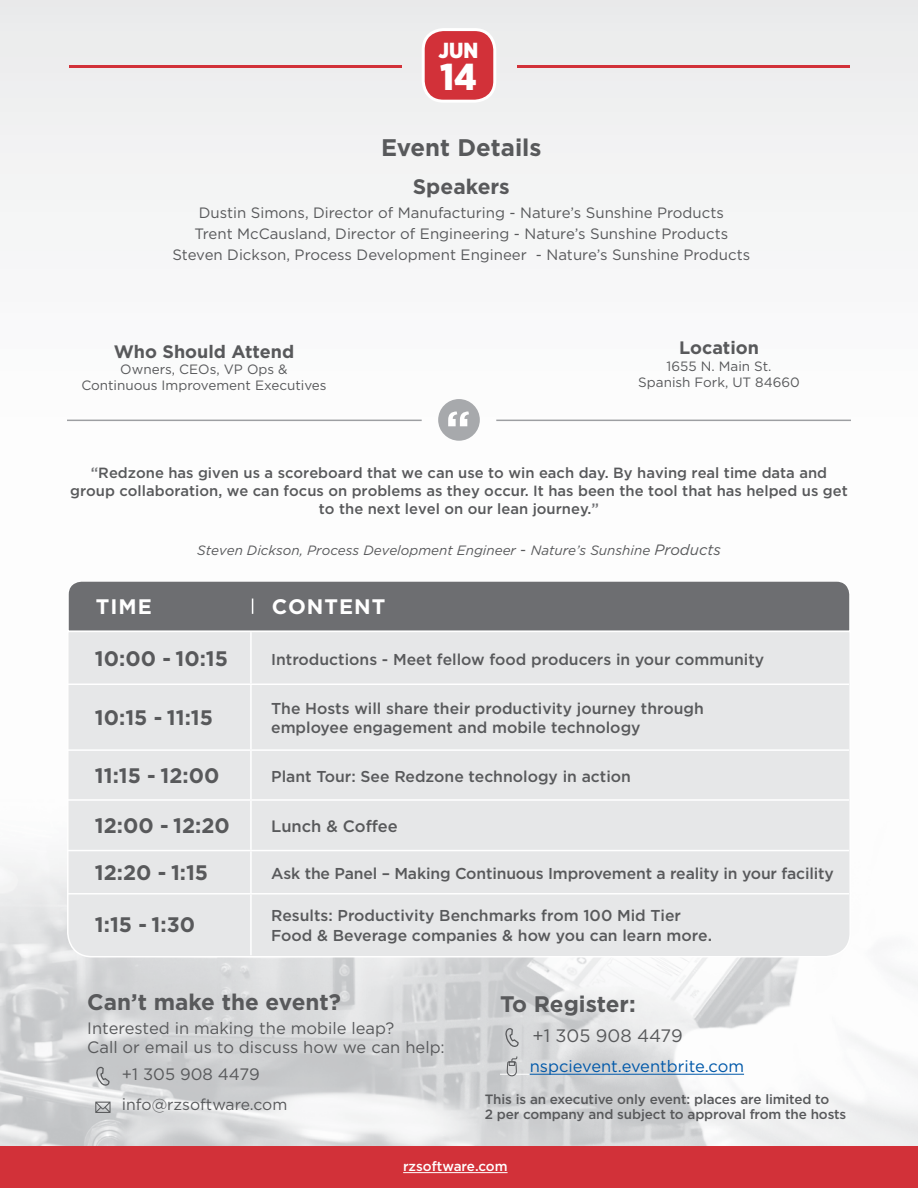
<style>
.page{position:relative;width:918px;height:1188px;background:#fff}
.page>*{position:absolute;margin:0;border:0;box-sizing:border-box;transform-origin:0 0}
.t1{font:900 37.35px "Gotham Narrow";color:#fff}
.t2{font:700 24px "Gotham";color:#58595b}
.t3{font:700 22.5px "Gotham";color:#58595b}
.t4{font:900 21.75px "Gotham Narrow";color:#fff}
.t5{font:700 21px "Gotham";color:#58595b}
.t6{font:700 21px "Gotham";letter-spacing:.05em;color:#fff}
.t7{font:700 18px "Gotham";color:#58595b}
.t8{font:18px "Gotham";color:#58595b}
.t9{font:16.5px/19.8px "Gotham";color:#58595b}
.t10{font:16.5px "Gotham";color:#0058a9}
.t11{font:500 16.5px "Gotham";color:#58595b}
.t12{font:500 15.75px/18.9px "Gotham";color:#58595b}
.t13{font:15.75px "Gotham";color:#58595b}
.t14{font:15px/21px "Gotham";color:#58595b;text-align:center}
.t15{font:500 14.85px/18px "Gotham";color:#58595b;text-align:center}
.t16{font:500 13.5px/15px "Gotham";letter-spacing:-.01em;color:#58595b}
.t17{font:13.5px/16.2px "Gotham";color:#58595b;text-align:center}
.t18{font:italic 13.5px "Gotham";color:#58595b}
.t19{font:500 13.5px "Gotham";color:#fff}
.s1{font-size:15px;color:#6d6e71}
.s2{font-style:normal;font-size:15px}
.s3{font-size:15px}
.s4{font-size:16.5px}
</style>
<div class="page">
<img style="left:0;top:0;width:918px;height:1147px">
<hr style="left:500px;top:1074px;width:30px;height:1px;background:#fff">
<hr style="left:530px;top:1074px;width:214px;height:1px;background:#0058a9">
<svg style="left:504px;top:1017px;width:16px;height:60px"></svg>
<svg style="left:95px;top:1056px;width:16px;height:57px"></svg>
<div style="left:0;top:1147px;width:918px;height:41px;background:#d23139"></div>
<hr style="left:403px;top:1172px;width:105px;height:1px;background:#fff">
<div style="left:67px;top:579px;width:784px;height:51px;background:#6d6e71"></div>
<div style="left:66px;top:630px;width:786px;height:328px;background:#e6e7e8"></div>
<div style="left:423px;top:30px;width:72px;height:71px;background:#d23139;border-radius:20px"></div>
<div style="left:422px;top:28px;width:74px;height:75px;border:3px solid #fff;border-radius:20px"></div>
<svg style="left:69px;top:65px;width:333px;height:2px"></svg>
<svg style="left:517px;top:65px;width:333px;height:2px"></svg>
<hr style="left:67px;top:420px;width:355px;height:1px;background:#9d9fa2">
<hr style="left:496px;top:420px;width:355px;height:1px;background:#9d9fa2">
<div style="left:438px;top:399px;width:42px;height:42px;background:#a7a9ac;border-radius:50%"></div>
<svg style="left:448px;top:411px;width:21px;height:15px"></svg>
<h3 class="t4" style="left:439px;top:36px;width:41px">JUN</h3>
<h1 class="t1" style="left:440px;top:52px;width:38px">14</h1>
<h2 class="t2" style="left:381px;top:133px;width:162px">Event Details</h2>
<h3 class="t5" style="left:413px;top:174px;width:99px">Speakers</h3>
<p class="t14" style="left:172px;top:202px;width:579px">Dustin Simons, Director of Manufacturing - Nature’s Sunshine Products<br>Trent McCausland, Director of Engineering - Nature’s Sunshine Products<br>Steven Dickson, Process Development Engineer - Nature’s Sunshine Products</p>
<p class="t7" style="left:114px;top:341px;width:182px">Who Should Attend</p>
<p class="t17" style="left:81px;top:361px;width:247px">Owners, CEOs, VP Ops &amp;<br>Continuous Improvement Executives</p>
<p class="t7" style="left:679px;top:338px;width:81px">Location</p>
<p class="t17" style="left:638px;top:357px;width:163px">1655 N. Main St.<br>Spanish Fork, UT 84660</p>
<p class="t15" style="left:70px;top:464px;width:779px"><span class="s1">“</span>Redzone has given us a scoreboard that we can use to win each day. By having real time data and group collaboration, we can focus on problems as they occur. It has been the tool that has helped us get to the next level on our lean journey.<span class="s1">”</span></p>
<p class="t18" style="left:197px;top:543px;width:525px">Steven Dickson, Process Development Engineer <span class="s2">-</span> Nature’s Sunshine <span class="s3">Products</span></p>
<h3 class="t6" style="left:96px;top:594px;width:58px">TIME</h3>
<h3 class="t6" style="left:272px;top:594px;width:115px">CONTENT</h3>
<h3 class="t5" style="left:95px;top:646px;width:135px">10:00 - 10:15</h3>
<p class="t12" style="left:271px;top:649px;width:495px">Introductions - Meet fellow food producers in your community</p>
<h3 class="t5" style="left:95px;top:705px;width:120px">10:15 - 11:15</h3>
<p class="t12" style="left:271px;top:699px;width:434px">The Hosts will share their productivity journey through employee engagement and mobile technology</p>
<h3 class="t5" style="left:95px;top:763px;width:126px">11:15 - 12:00</h3>
<p class="t12" style="left:271px;top:766px;width:361px">Plant Tour: See Redzone technology in action</p>
<h3 class="t5" style="left:95px;top:813px;width:136px">12:00 - 12:20</h3>
<p class="t11" style="left:271px;top:817px;width:128px">Lunch &amp; Coffee</p>
<h3 class="t5" style="left:95px;top:860px;width:115px">12:20 - 1:15</h3>
<p class="t12" style="left:271px;top:863px;width:564px">Ask the Panel – Making Continuous Improvement a reality in your facility</p>
<h3 class="t5" style="left:95px;top:913px;width:102px">1:15 - 1:30</h3>
<p class="t12" style="left:271px;top:905px;width:442px;line-height:19.8px">Results: Productivity Benchmarks from 100 Mid Tier<br>Food &amp; Beverage companies &amp; how you can learn more<span class="s4">.</span></p>
<h3 class="t3" style="left:87px;top:989px;width:255px">Can’t make the event?</h3>
<p class="t9" style="left:87px;top:1018px;width:359px">Interested in making the mobile leap?<br>Call or email us to discuss how we can help:</p>
<p class="t9" style="left:122px;top:1064px;width:139px">+1 305 908 4479</p>
<p class="t13" style="left:122px;top:1095px;width:167px"><span class="s4">i</span>nfo@rzsoftware.com</p>
<h3 class="t3" style="left:500px;top:991px;width:137px">To Register:</h3>
<p class="t8" style="left:532px;top:1024px;width:152px">+1 305 908 4479</p>
<p class="t10" style="left:530px;top:1056px;width:216px">nspcievent.eventbrite.com</p>
<p class="t16" style="left:485px;top:1091px;width:363px">This is an executive only event: places are limited to<br>2 per company and subject to approval from the hosts</p>
<p class="t19" style="left:403px;top:1158px;width:106px">rzsoftware.com</p>
</div>
